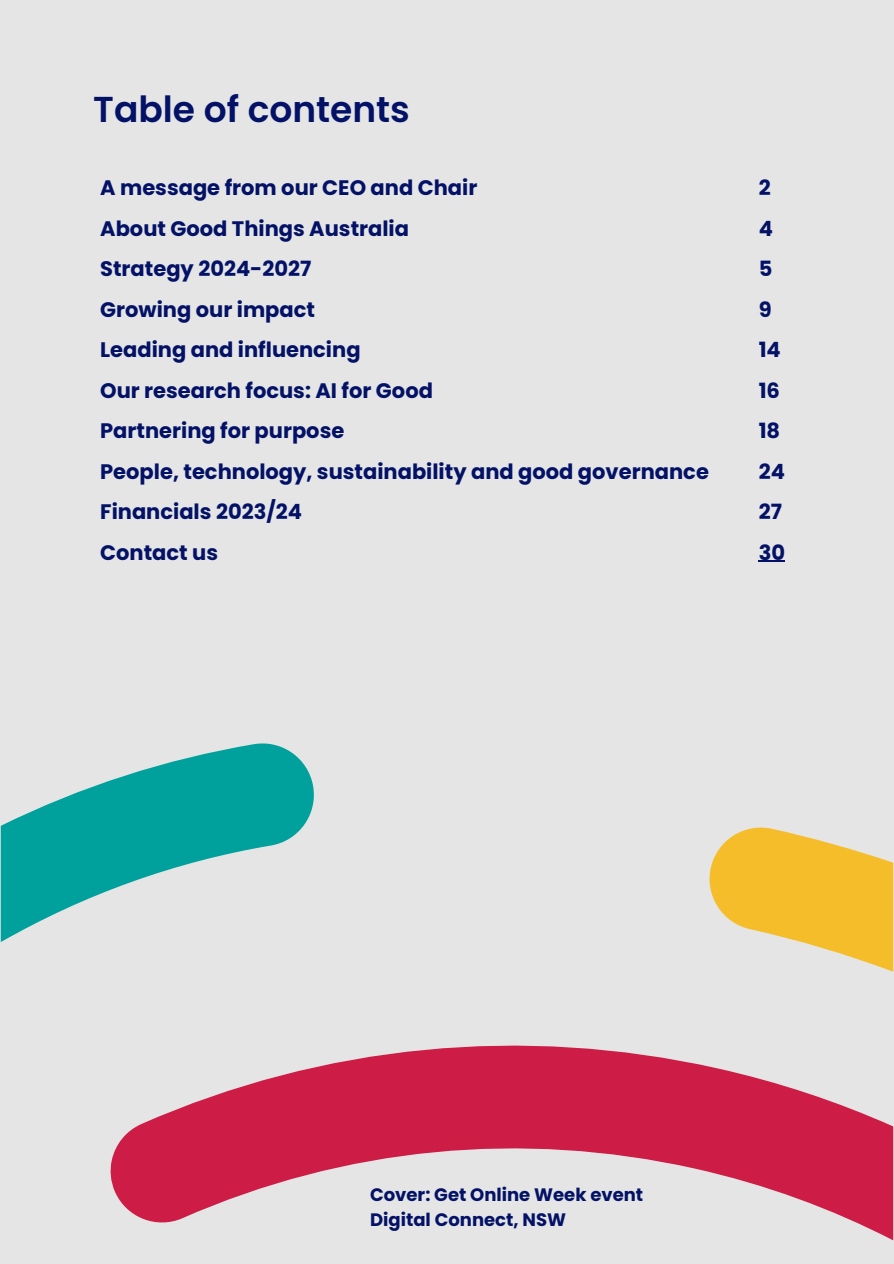
<style>
.page{position:relative;width:894px;height:1264px;background:#fff}
.page>*{position:absolute;margin:0;border:0;box-sizing:border-box;transform-origin:0 0}
.t1{font:600 36px "Poppins";color:#031266}
.t2{font:700 21px/40.5px "Poppins";color:#031266}
.t3{font:700 18px "Poppins";color:#031266}
</style>
<div class="page">
<div style="left:0;top:0;width:893px;height:1263px;background:#e5e5e5"></div>
<svg style="left:709px;top:827px;width:183px;height:144px"></svg>
<svg style="left:1px;top:743px;width:313px;height:199px;fill:#00a19c"></svg>
<svg style="left:110px;top:1045px;width:782px;height:195px;fill:#cd1c45"></svg>
<svg style="left:758px;top:561px;width:26px;height:1px"></svg>
<p class="t1" style="left:93px;top:84px;width:318px">Table of contents</p>
<h1 class="t2" style="left:100px;top:167px;width:610px">A message from our CEO and Chair<br>About Good Things Australia<br>Strategy 2024-2027<br>Growing our impact<br>Leading and influencing<br>Our research focus: AI for Good<br>Partnering for purpose<br>People, technology, sustainability and good governance<br>Financials 2023/24<br>Contact us</h1>
<p class="t2" style="left:758px;top:167px;width:28px">2<br>4<br>5<br>9<br>14<br>16<br>18<br>24<br>27<br>30</p>
<h2 class="t3" style="left:370px;top:1181px;width:274px">Cover: Get Online Week event</h2>
<p class="t3" style="left:370px;top:1206px;width:197px">Digital Connect, NSW</p>
</div>
